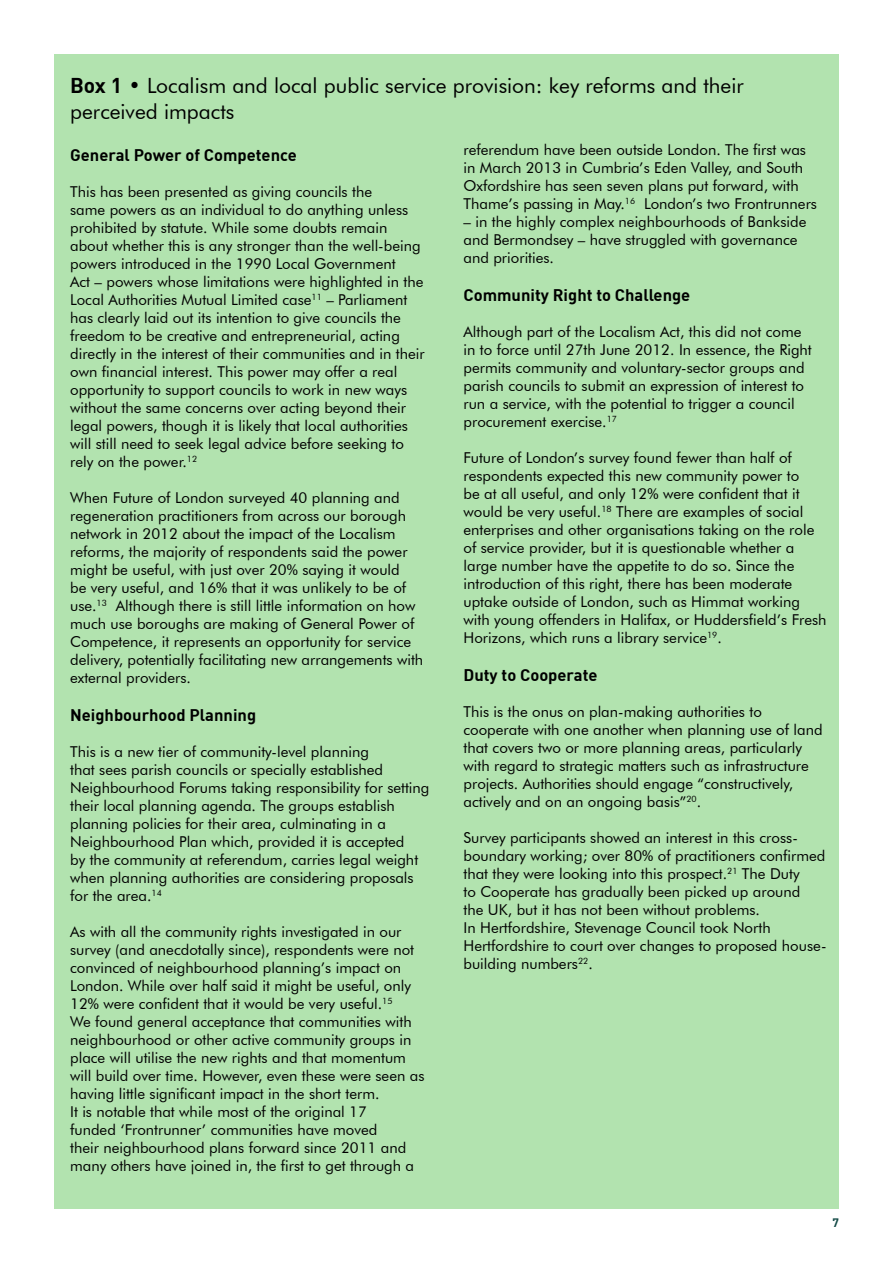
<style>
.page{position:relative;width:893px;height:1263px;background:#fff}
.page>*{position:absolute;margin:0;border:0;box-sizing:border-box;transform-origin:0 0}
.t1{font:21px/25.2px "Futura BT";color:#000}
.t2{font:700 16.5px "DIN";color:#000}
.t3{font:15px/18px "Futura BT";color:#000}
.t4{font:700 12px "DIN";color:#134a46}
.s1{font-family:"DIN";font-weight:700}
</style>
<div class="page">
<div style="left:54px;top:54px;width:785px;height:1155px;background:#b2e3af"></div>
<h1 class="t1" style="left:70px;top:73px;width:675px"><span class="s1">Box 1</span> • Localism and local public service provision: key reforms and their perceived impacts</h1>
<p class="t2" style="left:70px;top:144px;width:228px">General Power of Competence</p>
<p class="t3" style="left:70px;top:182px;width:356px">This has been presented as giving councils the<br>same powers as an individual to do anything unless prohibited by statute. While some doubts remain about whether this is any stronger than the well-being powers introduced in the 1990 Local Government<br>Act – powers whose limitations were highlighted in the Local Authorities Mutual Limited case<sup>11</sup> – Parliament has clearly laid out its intention to give councils the freedom to be creative and entrepreneurial, acting directly in the interest of their communities and in their own financial interest. This power may offer a real opportunity to support councils to work in new ways without the same concerns over acting beyond their legal powers, though it is likely that local authorities will still need to seek legal advice before seeking to rely on the power.<sup>12</sup></p>
<p class="t3" style="left:70px;top:488px;width:355px">When Future of London surveyed 40 planning and regeneration practitioners from across our borough network in 2012 about the impact of the Localism reforms, the majority of respondents said the power might be useful, with just over 20% saying it would<br>be very useful, and 16% that it was unlikely to be of use.<sup>13</sup> Although there is still little information on how much use boroughs are making of General Power of Competence, it represents an opportunity for service delivery, potentially facilitating new arrangements with external providers.</p>
<p class="t2" style="left:70px;top:704px;width:188px">Neighbourhood Planning</p>
<p class="t3" style="left:70px;top:742px;width:361px">This is a new tier of community-level planning<br>that sees parish councils or specially established Neighbourhood Forums taking responsibility for setting their local planning agenda. The groups establish planning policies for their area, culminating in a Neighbourhood Plan which, provided it is accepted<br>by the community at referendum, carries legal weight when planning authorities are considering proposals for the area.<sup>14</sup></p>
<p class="t3" style="left:70px;top:922px;width:356px">As with all the community rights investigated in our survey (and anecdotally since), respondents were not convinced of neighbourhood planning’s impact on London. While over half said it might be useful, only 12% were confident that it would be very useful.<sup>15<br></sup>We found general acceptance that communities with neighbourhood or other active community groups in place will utilise the new rights and that momentum will build over time. However, even these were seen as having little significant impact in the short term.<br>It is notable that while most of the original 17<br>funded ‘Frontrunner’ communities have moved<br>their neighbourhood plans forward since 2011 and many others have joined in, the first to get through a</p>
<p class="t3" style="left:463px;top:141px;width:355px">referendum have been outside London. The first was in March 2013 in Cumbria’s Eden Valley, and South Oxfordshire has seen seven plans put forward, with Thame’s passing in May.<sup>16</sup> London’s two Frontrunners</p>
<p class="t3" style="left:463px;top:213px;width:344px">– in the highly complex neighbourhoods of Bankside and Bermondsey – have struggled with governance and priorities.</p>
<p class="t2" style="left:463px;top:284px;width:228px">Community Right to Challenge</p>
<p class="t3" style="left:463px;top:323px;width:350px">Although part of the Localism Act, this did not come in to force until 27th June 2012. In essence, the Right permits community and voluntary-sector groups and parish councils to submit an expression of interest to run a service, with the potential to trigger a council procurement exercise.<sup>17</sup></p>
<p class="t3" style="left:463px;top:449px;width:365px">Future of London’s survey found fewer than half of respondents expected this new community power to<br>be at all useful, and only 12% were confident that it would be very useful.<sup>18</sup> There are examples of social enterprises and other organisations taking on the role of service provider, but it is questionable whether a large number have the appetite to do so. Since the introduction of this right, there has been moderate uptake outside of London, such as Himmat working with young offenders in Halifax, or Huddersfield’s Fresh Horizons, which runs a library service<sup>19</sup>.</p>
<p class="t2" style="left:463px;top:664px;width:136px">Duty to Cooperate</p>
<p class="t3" style="left:463px;top:703px;width:361px">This is the onus on plan-making authorities to cooperate with one another when planning use of land that covers two or more planning areas, particularly with regard to strategic matters such as infrastructure projects. Authorities should engage “constructively, actively and on an ongoing basis”<sup>20</sup>.</p>
<p class="t3" style="left:463px;top:829px;width:365px">Survey participants showed an interest in this cross&shy;boundary working; over 80% of practitioners confirmed that they were looking into this prospect.<sup>21</sup> The Duty<br>to Cooperate has gradually been picked up around<br>the UK, but it has not been without problems.<br>In Hertfordshire, Stevenage Council took North Hertfordshire to court over changes to proposed house&shy;building numbers<sup>22</sup>.</p>
<p class="t4" style="left:832px;top:1215px;width:8px">7</p>
</div>
